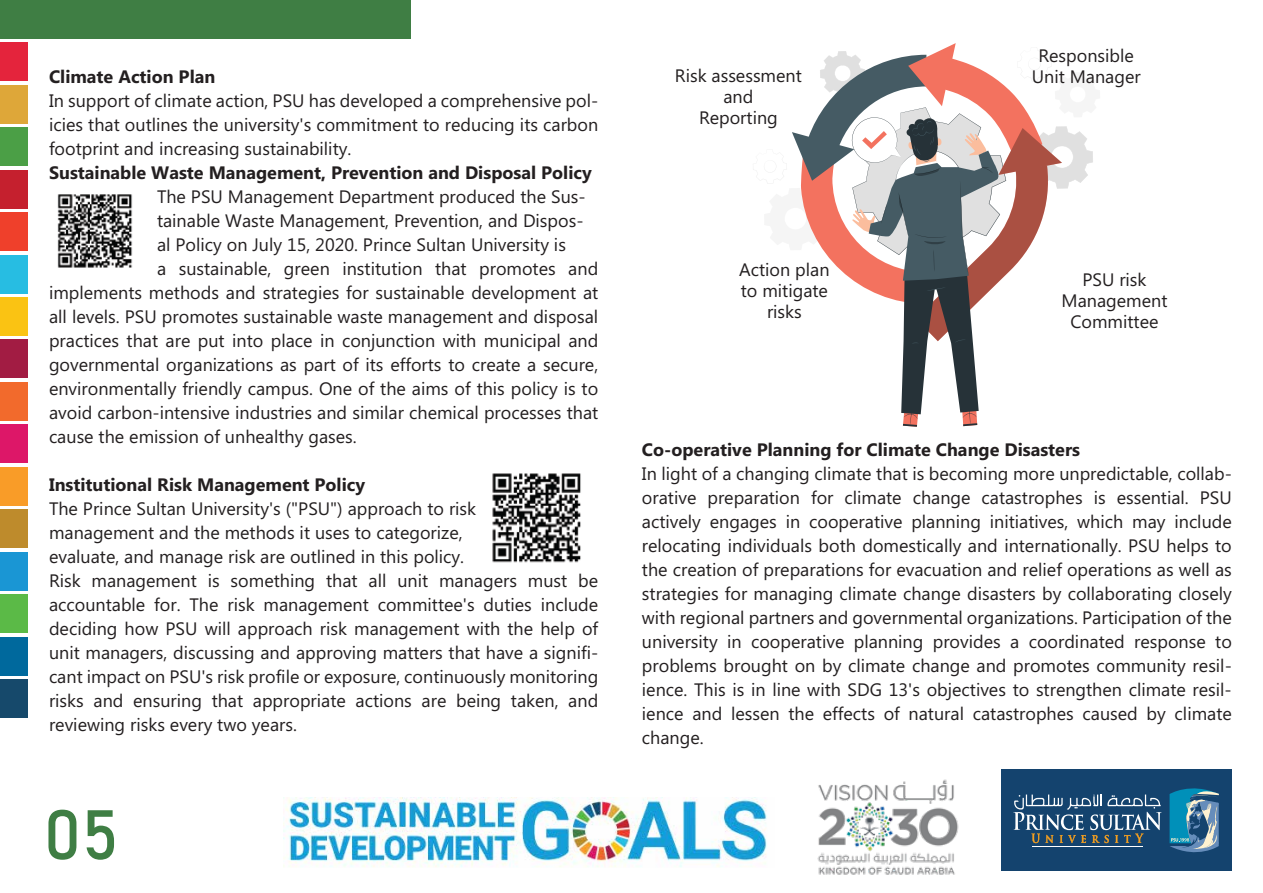
<style>
.page{position:relative;width:1263px;height:893px;background:#fff}
.page>*{position:absolute;margin:0;border:0;box-sizing:border-box;transform-origin:0 0}
.t1{font:69px "Bahnschrift";color:#3f7e44}
.t2{font:18px/24px "Microsoft Phags Pa";color:#231f20;text-align:center}
.t3{font:700 18px "Microsoft Phags Pa";color:#231f20}
</style>
<div class="page">
<img style="left:817px;top:779px;width:142px;height:96px">
<div style="left:1001px;top:769px;width:231px;height:102px;background:#14436e"></div>
<svg style="left:1169px;top:788px;width:50px;height:65px"></svg>
<hr style="left:1033px;top:846px;width:110px;height:1px;background:#fff">
<svg style="left:1013px;top:794px;width:148px;height:49px"></svg>
<div style="left:0;top:0;width:410px;height:39px;background:#3f7e44"></div>
<div style="left:0;top:42px;width:27px;height:39px;background:#e4243c"></div>
<div style="left:0;top:85px;width:27px;height:39px;background:#dea739"></div>
<div style="left:0;top:127px;width:27px;height:39px;background:#4b9f46"></div>
<div style="left:0;top:170px;width:27px;height:39px;background:#c5202e"></div>
<div style="left:0;top:212px;width:27px;height:39px;background:#ef402b"></div>
<div style="left:0;top:255px;width:27px;height:38px;background:#27bde2"></div>
<div style="left:0;top:297px;width:27px;height:39px;background:#fac313"></div>
<div style="left:0;top:340px;width:27px;height:38px;background:#a21c43"></div>
<div style="left:0;top:382px;width:27px;height:39px;background:#f26a2c"></div>
<div style="left:0;top:424px;width:27px;height:39px;background:#dd1768"></div>
<div style="left:0;top:467px;width:27px;height:39px;background:#f99c28"></div>
<div style="left:0;top:509px;width:27px;height:39px;background:#be8b2c"></div>
<div style="left:0;top:552px;width:27px;height:39px;background:#1a96d4"></div>
<div style="left:0;top:594px;width:27px;height:39px;background:#5bba47"></div>
<div style="left:0;top:637px;width:27px;height:38px;background:#00699d"></div>
<div style="left:0;top:679px;width:27px;height:39px;background:#16496b"></div>
<img style="left:283px;top:798px;width:484px;height:69px">
<img style="left:57px;top:194px;width:76px;height:74px">
<img style="left:492px;top:473px;width:89px;height:90px">
<svg style="left:753px;top:43px;width:340px;height:384px"></svg>
<p class="t3" style="left:49px;top:64px;width:168px">Climate Action Plan</p>
<p class="t2" style="left:49px;top:88px;width:551px;text-align:justify">In support of climate action, PSU has developed a comprehensive pol&shy;icies that outlines the university's commitment to reducing its carbon footprint and increasing sustainability.</p>
<p class="t3" style="left:49px;top:160px;width:544px">Sustainable Waste Management, Prevention and Disposal Policy</p>
<p class="t2" style="left:157px;top:184px;width:430px">The PSU Management Department produced the Sus-</p>
<p class="t2" style="left:157px;top:208px;width:428px">tainable Waste Management, Prevention, and Dispos-</p>
<p class="t2" style="left:157px;top:232px;width:410px">al Policy on July 15, 2020. Prince Sultan University is</p>
<p class="t2" style="left:157px;top:256px;width:443px">a sustainable, green institution that promotes and</p>
<p class="t2" style="left:49px;top:280px;width:551px">implements methods and strategies for sustainable development at</p>
<p class="t2" style="left:49px;top:304px;width:551px">all levels. PSU promotes sustainable waste management and disposal</p>
<p class="t2" style="left:49px;top:328px;width:551px">practices that are put into place in conjunction with municipal and</p>
<p class="t2" style="left:49px;top:352px;width:551px">governmental organizations as part of its efforts to create a secure,</p>
<p class="t2" style="left:49px;top:376px;width:551px">environmentally friendly campus. One of the aims of this policy is to</p>
<p class="t2" style="left:49px;top:400px;width:551px">avoid carbon-intensive industries and similar chemical processes that</p>
<p class="t2" style="left:49px;top:424px;width:309px">cause the emission of unhealthy gases.</p>
<p class="t3" style="left:49px;top:472px;width:318px">Institutional Risk Management Policy</p>
<p class="t2" style="left:49px;top:496px;width:551px;text-align:left">The Prince Sultan University's ("PSU") approach to risk<br>management and the methods it uses to categorize,<br>evaluate, and manage risk are outlined in this policy.<br>Risk management is something that all unit managers must be accountable for. The risk management committee's duties include deciding how PSU will approach risk management with the help of unit managers, discussing and approving matters that have a signifi&shy;cant impact on PSU's risk profile or exposure, continuously monitoring risks and ensuring that appropriate actions are being taken, and reviewing risks every two years.</p>
<h1 class="t1" style="left:43px;top:782px;width:77px">05</h1>
<p class="t2" style="left:1038px;top:43px;width:97px">Responsible</p>
<p class="t2" style="left:675px;top:63px;width:128px">Risk assessment</p>
<p class="t2" style="left:1032px;top:64px;width:110px">Unit Manager</p>
<p class="t2" style="left:699px;top:85px;width:80px;line-height:21px">and<br>Reporting</p>
<p class="t2" style="left:739px;top:258px;width:92px;line-height:21px">Action plan to mitigate risks</p>
<p class="t2" style="left:1061px;top:268px;width:107px;line-height:21px">PSU risk<br>Management<br>Committee</p>
<p class="t3" style="left:642px;top:436px;width:440px">Co-operative Planning for Climate Change Disasters</p>
<p class="t2" style="left:642px;top:460px;width:591px;text-align:justify">In light of a changing climate that is becoming more unpredictable, collab&shy;orative preparation for climate change catastrophes is essential. PSU actively engages in cooperative planning initiatives, which may include relocating individuals both domestically and internationally. PSU helps to the creation of preparations for evacuation and relief operations as well as strategies for managing climate change disasters by collaborating closely with regional partners and governmental organizations. Participation of the university in cooperative planning provides a coordinated response to problems brought on by climate change and promotes community resil&shy;ience. This is in line with SDG 13's objectives to strengthen climate resil&shy;ience and lessen the effects of natural catastrophes caused by climate change.</p>
</div>
